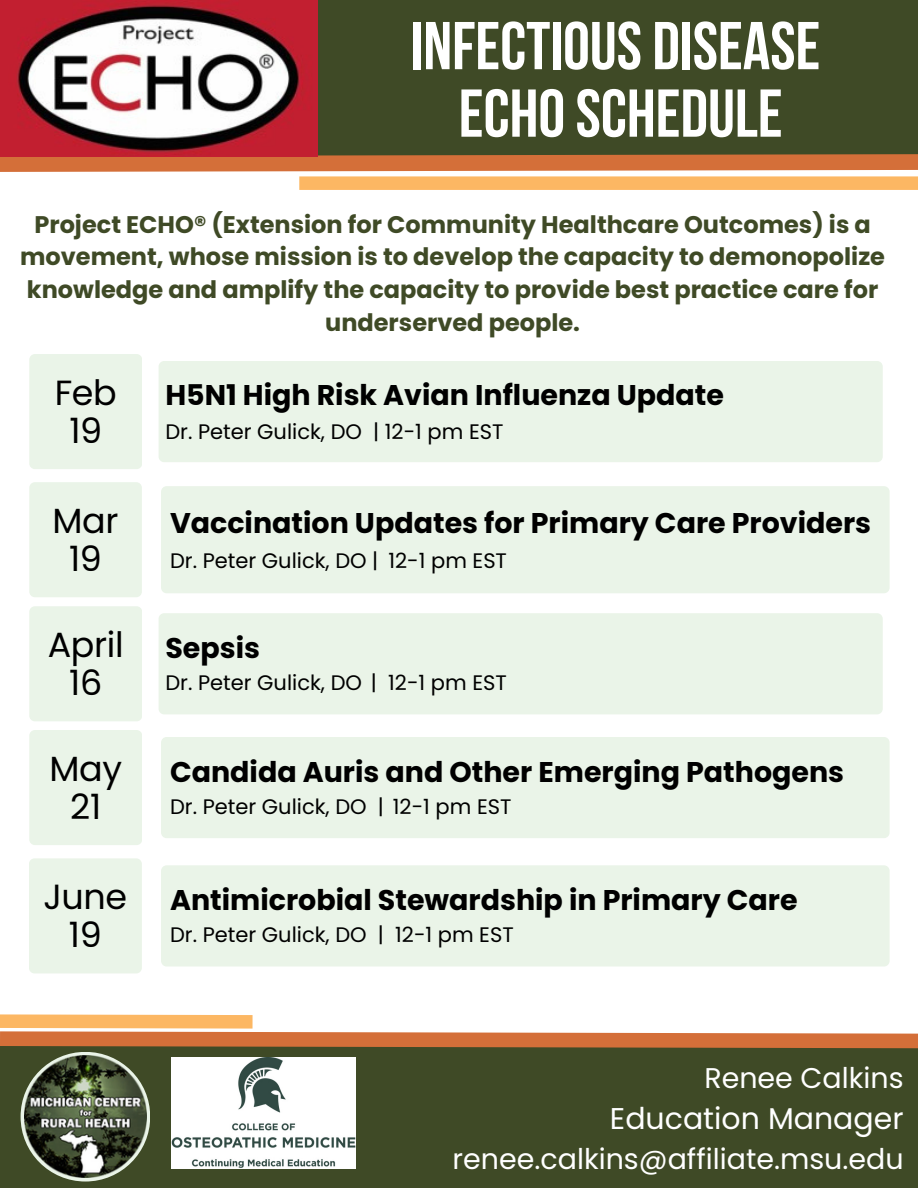
<style>
.page{position:relative;width:918px;height:1188px;background:#fff}
.page>*{position:absolute;margin:0;border:0;box-sizing:border-box;transform-origin:0 0}
.t1{font:700 67.5px/67.5px "Bebas Neue";color:#fff;text-align:center}
.t2{font:34.95px/38.2px "Poppins";letter-spacing:-.01em;color:#000;text-align:center}
.t3{font:30px "Poppins";color:#fff}
.t4{font:700 28.5px "Poppins";color:#000}
.t5{font:28.5px "Poppins";color:#fff}
.t6{font:700 24px/32.7px "Poppins";color:#3f4a26;text-align:center}
.t7{font:21px "Poppins";color:#000}
</style>
<div class="page">
<div style="left:0;top:1045px;width:918px;height:143px;background:#3f4a26"></div>
<svg style="left:21px;top:1052px;width:129px;height:130px"></svg>
<img style="left:25px;top:1056px;width:121px;height:122px">
<div style="left:29px;top:482px;width:113px;height:115px;background:#eaf4e8;border-radius:6px"></div>
<div style="left:29px;top:354px;width:113px;height:115px;background:#eaf4e8;border-radius:6px"></div>
<div style="left:29px;top:606px;width:113px;height:115px;background:#eaf4e8;border-radius:6px"></div>
<div style="left:29px;top:730px;width:113px;height:115px;background:#eaf4e8;border-radius:6px"></div>
<div style="left:29px;top:858px;width:113px;height:115px;background:#eaf4e8;border-radius:6px"></div>
<div style="left:0;top:0;width:918px;height:160px;background:#3f4a26"></div>
<div style="left:299px;top:176px;width:619px;height:14px;background:#fcb763"></div>
<svg style="left:0;top:146px;width:918px;height:34px"></svg>
<img style="left:0;top:0;width:317px;height:156px">
<svg style="left:0;top:1014px;width:918px;height:42px"></svg>
<img style="left:171px;top:1057px;width:185px;height:112px">
<div style="left:161px;top:486px;width:729px;height:107px;background:#eaf4e8;border-radius:6px"></div>
<div style="left:159px;top:361px;width:724px;height:101px;background:#eaf4e8;border-radius:6px"></div>
<div style="left:159px;top:613px;width:724px;height:101px;background:#eaf4e8;border-radius:6px"></div>
<div style="left:161px;top:737px;width:729px;height:101px;background:#eaf4e8;border-radius:6px"></div>
<div style="left:161px;top:865px;width:729px;height:102px;background:#eaf4e8;border-radius:6px"></div>
<h3 class="t1" style="left:411px;top:19px;width:411px">INFECTIOUS DISEASE<br>ECHOSCHEDULE</h3>
<p class="t6" style="left:20px;top:208px;width:867px">Project ECHO® (Extension for Community Healthcare Outcomes) is a movement, whose mission is to develop the capacity to demonopolize knowledge and amplify the capacity to provide best practice care for underserved people.</p>
<h1 class="t2" style="left:55px;top:373px;width:64px">Feb<br>19</h1>
<p class="t2" style="left:53px;top:501px;width:68px">Mar<br>19</p>
<p class="t2" style="left:48px;top:626px;width:77px">April<br>16</p>
<p class="t2" style="left:49px;top:749px;width:74px">May<br>21</p>
<h4 class="t2" style="left:43px;top:878px;width:85px">June<br>19</h4>
<h2 class="t4" style="left:165px;top:375px;width:560px">H5N1 High Risk Avian Influenza Update</h2>
<h2 class="t7" style="left:165px;top:417px;width:340px">Dr. Peter Gulick, DO | 12-1 pm EST</h2>
<h2 class="t4" style="left:170px;top:503px;width:703px">Vaccination Updates for Primary Care Providers</h2>
<h2 class="t7" style="left:170px;top:546px;width:210px">Dr. Peter Gulick, DO |</h2>
<h2 class="t7" style="left:388px;top:546px;width:120px">12-1 pm EST</h2>
<h2 class="t4" style="left:165px;top:628px;width:96px">Sepsis</h2>
<h2 class="t7" style="left:165px;top:668px;width:343px">Dr. Peter Gulick, DO | 12-1 pm EST</h2>
<h3 class="t4" style="left:170px;top:752px;width:676px">Candida Auris and Other Emerging Pathogens</h3>
<h3 class="t7" style="left:170px;top:792px;width:343px">Dr. Peter Gulick, DO | 12-1 pm EST</h3>
<h3 class="t4" style="left:170px;top:881px;width:629px">Antimicrobial Stewardship in Primary Care</h3>
<h3 class="t7" style="left:170px;top:920px;width:345px">Dr. Peter Gulick, DO | 12-1 pm EST</h3>
<p class="t5" style="left:704px;top:1058px;width:201px">Renee Calkins</p>
<p class="t3" style="left:610px;top:1097px;width:295px">Education Manager</p>
<p class="t5" style="left:453px;top:1139px;width:453px">renee.calkins@affiliate.msu.edu</p>
</div>
